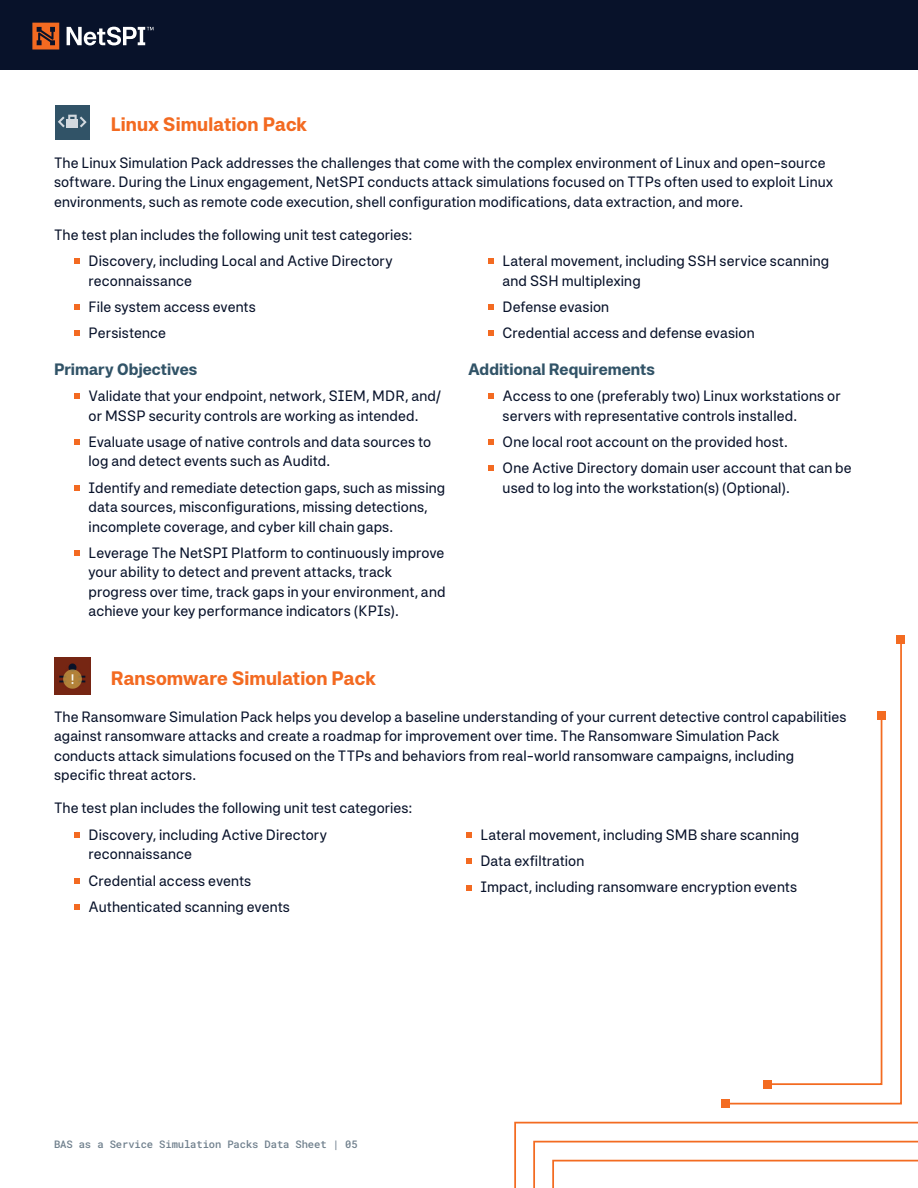
<style>
.page{position:relative;width:918px;height:1188px;background:#fff}
.page>*{position:absolute;margin:0;border:0;box-sizing:border-box;transform-origin:0 0}
.t1{font:700 19.5px "Systemia";letter-spacing:.005em;color:#f36a21}
.t2{font:700 16.5px "Systemia";color:#315367}
.t3{font:15px/19.5px "Systemia";letter-spacing:.005em;color:#08122a}
.t4{font:10.5px "Roboto Mono";letter-spacing:-.01em;color:#71818e}
</style>
<div class="page">
<div style="left:0;top:0;width:918px;height:69px;background:#08122a"></div>
<svg style="left:67px;top:27px;width:86px;height:18px"></svg>
<svg style="left:32px;top:23px;width:27px;height:27px"></svg>
<svg style="left:514px;top:639px;width:404px;height:549px"></svg>
<div style="left:897px;top:635px;width:8px;height:9px;background:#f36b21"></div>
<div style="left:877px;top:711px;width:9px;height:9px;background:#f36b21"></div>
<div style="left:721px;top:1100px;width:9px;height:8px;background:#f36b21"></div>
<div style="left:763px;top:1080px;width:9px;height:8px;background:#f36b21"></div>
<svg style="left:74px;top:259px;width:6px;height:5px"></svg>
<svg style="left:74px;top:304px;width:6px;height:6px"></svg>
<svg style="left:74px;top:331px;width:6px;height:5px"></svg>
<svg style="left:488px;top:259px;width:6px;height:5px"></svg>
<svg style="left:488px;top:304px;width:6px;height:6px"></svg>
<svg style="left:488px;top:331px;width:6px;height:5px"></svg>
<svg style="left:74px;top:393px;width:6px;height:6px"></svg>
<svg style="left:74px;top:439px;width:6px;height:6px"></svg>
<svg style="left:74px;top:485px;width:6px;height:5px"></svg>
<svg style="left:74px;top:550px;width:6px;height:6px"></svg>
<svg style="left:488px;top:393px;width:6px;height:6px"></svg>
<svg style="left:488px;top:439px;width:6px;height:6px"></svg>
<svg style="left:488px;top:465px;width:6px;height:6px"></svg>
<div style="left:55px;top:105px;width:35px;height:35px;background:#315367"></div>
<div style="left:67px;top:119px;width:11px;height:9px;background:#d2d9df"></div>
<svg style="left:58px;top:115px;width:29px;height:12px"></svg>
<svg style="left:74px;top:832px;width:6px;height:6px"></svg>
<svg style="left:74px;top:878px;width:6px;height:5px"></svg>
<svg style="left:74px;top:904px;width:6px;height:6px"></svg>
<svg style="left:466px;top:832px;width:5px;height:6px"></svg>
<svg style="left:466px;top:859px;width:5px;height:5px"></svg>
<svg style="left:466px;top:885px;width:5px;height:5px"></svg>
<img style="left:54px;top:658px;width:37px;height:36px">
<h1 class="t1" style="left:111px;top:111px;width:198px">Linux Simulation Pack</h1>
<p class="t3" style="left:54px;top:152px;width:781px">The Linux Simulation Pack addresses the challenges that come with the complex environment of Linux and open-source software. During the Linux engagement, NetSPI conducts attack simulations focused on TTPs often used to exploit Linux environments, such as remote code execution, shell configuration modifications, data extraction, and more.</p>
<p class="t3" style="left:89px;top:221px;width:325px;line-height:26.5px;text-indent:-35px">The test plan includes the following unit test categories:<br>Discovery, including Local and Active Directory</p>
<p class="t3" style="left:89px;top:267px;width:169px;line-height:26.2px">reconnaissance<br>File system access events<br>Persistence</p>
<p class="t3" style="left:503px;top:251px;width:328px">Lateral movement, including SSH service scanning and SSH multiplexing</p>
<p class="t3" style="left:503px;top:293px;width:254px;line-height:26.2px">Defense evasion<br>Credential access and defense evasion</p>
<p class="t2" style="left:54px;top:358px;width:145px">Primary Objectives</p>
<p class="t3" style="left:89px;top:386px;width:354px">Validate that your endpoint, network, SIEM, MDR, and/ or MSSP security controls are working as intended.</p>
<p class="t3" style="left:89px;top:431px;width:344px">Evaluate usage of native controls and data sources to log and detect events such as Auditd.</p>
<p class="t3" style="left:89px;top:477px;width:358px">Identify and remediate detection gaps, such as missing data sources, misconfigurations, missing detections, incomplete coverage, and cyber kill chain gaps.</p>
<p class="t3" style="left:89px;top:542px;width:358px">Leverage The NetSPI Platform to continuously improve your ability to detect and prevent attacks, track progress over time, track gaps in your environment, and achieve your key performance indicators (KPIs).</p>
<p class="t2" style="left:468px;top:358px;width:188px">Additional Requirements</p>
<p class="t3" style="left:503px;top:386px;width:340px">Access to one (preferably two) Linux workstations or servers with representative controls installed.</p>
<p class="t3" style="left:503px;top:428px;width:351px;line-height:26.2px">One local root account on the provided host.<br>One Active Directory domain user account that can be</p>
<p class="t3" style="left:503px;top:477px;width:289px">used to log into the workstation(s) (Optional).</p>
<h1 class="t1" style="left:111px;top:665px;width:267px">Ransomware Simulation Pack</h1>
<p class="t3" style="left:54px;top:706px;width:794px">The Ransomware Simulation Pack helps you develop a baseline understanding of your current detective control capabilities against ransomware attacks and create a roadmap for improvement over time. The Ransomware Simulation Pack<br>conducts attack simulations focused on the TTPs and behaviors from real-world ransomware campaigns, including specific threat actors.</p>
<p class="t3" style="left:89px;top:794px;width:325px;line-height:26.5px;text-indent:-35px">The test plan includes the following unit test categories:<br>Discovery, including Active Directory</p>
<p class="t3" style="left:89px;top:841px;width:203px;line-height:26.2px">reconnaissance<br>Credential access events<br>Authenticated scanning events</p>
<p class="t3" style="left:480px;top:821px;width:320px;line-height:26.2px">Lateral movement, including SMB share scanning<br>Data exfiltration<br>Impact, including ransomware encryption events</p>
<p class="t4" style="left:54px;top:1137px;width:305px">BAS as a Service Simulation Packs Data Sheet | 05</p>
</div>
